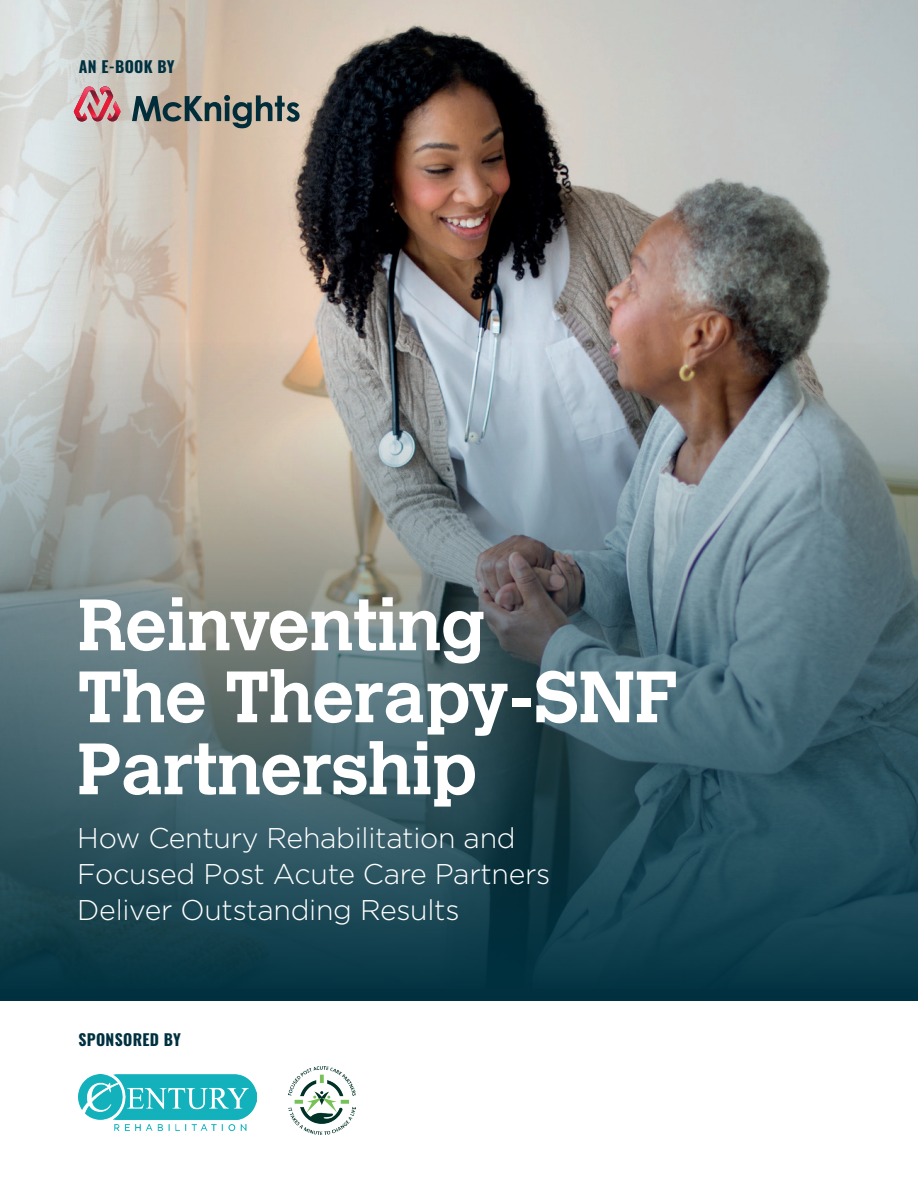
<style>
.page{position:relative;width:918px;height:1188px;background:#fff}
.page>*{position:absolute;margin:0;border:0;box-sizing:border-box;transform-origin:0 0}
.t1{font:700 72px/72px "Calvert MT Std";letter-spacing:-.01em;color:#fff}
.t2{font:300 28.5px/36px "Gotham";letter-spacing:-.01em;color:#fff}
.t3{font:700 15.75px "Oswald";letter-spacing:.02em;color:#003140}
</style>
<div class="page">
<img style="left:1px;top:0;width:916px;height:342px">
<svg style="left:132px;top:95px;width:168px;height:33px"></svg>
<svg style="left:74px;top:86px;width:46px;height:35px"></svg>
<img style="left:1px;top:342px;width:917px;height:659px">
<img style="left:78px;top:1075px;width:179px;height:55px">
<img style="left:288px;top:1067px;width:67px;height:68px">
<p class="t3" style="left:79px;top:58px;width:97px">AN E-BOOK BY</p>
<h1 class="t1" style="left:77px;top:588px;width:602px">Reinventing<br>The Therapy-SNF<br>Partnership</h1>
<p class="t2" style="left:77px;top:819px;width:475px">How Century Rehabilitation and<br>Focused Post Acute Care Partners<br>Deliver Outstanding Results</p>
<p class="t3" style="left:78px;top:1032px;width:104px">SPONSORED BY</p>
</div>
